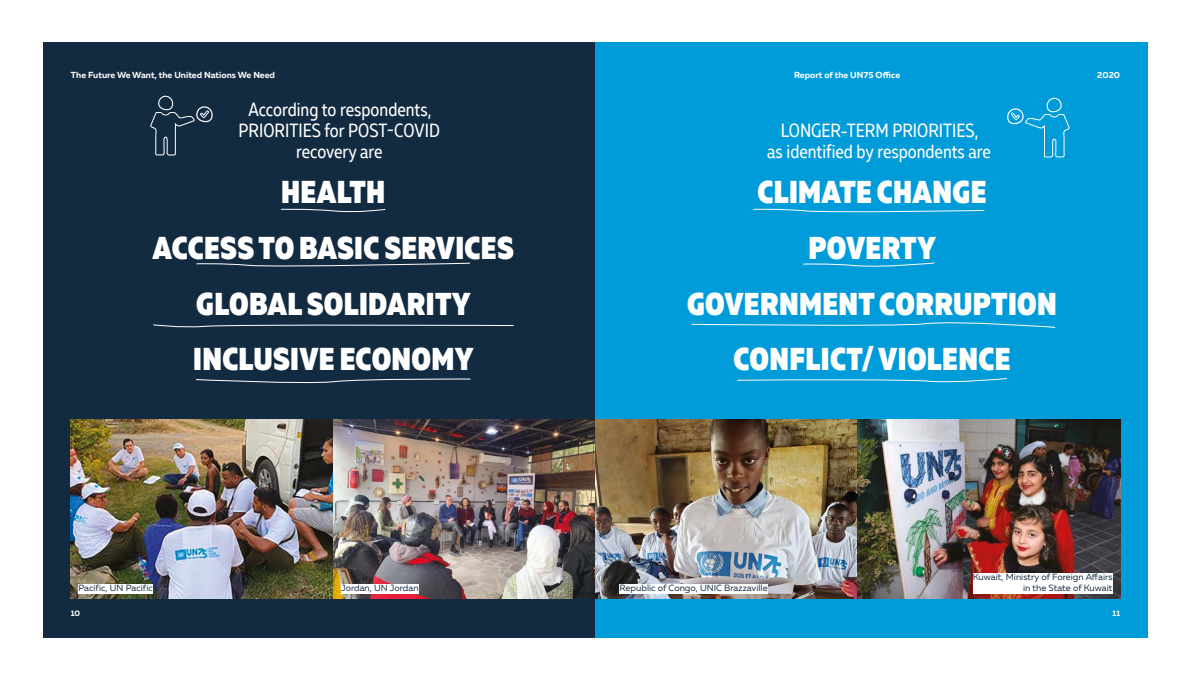
<style>
.page{position:relative;width:1191px;height:681px;background:#fff}
.page>*{position:absolute;margin:0;border:0;box-sizing:border-box;transform-origin:0 0}
.t1{font:900 31.5px/55.7px "Muller Narrow";letter-spacing:.01em;color:#fff;text-align:center}
.t2{font:19px/21px "Muller Narrow";color:#fff;text-align:center}
.t3{font:9px "Muller";color:#132b41}
.t4{font:700 8.8px "Muller";color:#fff}
.t5{font:700 8px "Muller";color:#fff}
</style>
<div class="page">
<div style="left:43px;top:43px;width:552px;height:595px;background:#132b41"></div>
<div style="left:595px;top:43px;width:553px;height:595px;background:#009bd9"></div>
<svg style="left:281px;top:208px;width:105px;height:5px"></svg>
<svg style="left:753px;top:208px;width:232px;height:5px"></svg>
<svg style="left:195px;top:378px;width:276px;height:6px"></svg>
<svg style="left:196px;top:262px;width:274px;height:5px"></svg>
<svg style="left:803px;top:262px;width:132px;height:5px"></svg>
<svg style="left:737px;top:378px;width:270px;height:5px"></svg>
<svg style="left:153px;top:324px;width:361px;height:4px"></svg>
<svg style="left:691px;top:322px;width:365px;height:6px"></svg>
<svg style="left:150px;top:95px;width:63px;height:61px"></svg>
<svg style="left:1007px;top:97px;width:63px;height:61px"></svg>
<img style="left:71px;top:420px;width:1049px;height:178px">
<div style="left:341px;top:584px;width:78px;height:9px;background:#fff"></div>
<div style="left:78px;top:584px;width:75px;height:9px;background:#fff"></div>
<div style="left:972px;top:573px;width:140px;height:20px;background:#fff"></div>
<div style="left:619px;top:584px;width:148px;height:9px;background:#fff"></div>
<p class="t4" style="left:71px;top:69px;width:205px">The Future We Want, the United Nations We Need</p>
<p class="t4" style="left:794px;top:70px;width:108px">Report of the UN75 Office</p>
<p class="t4" style="left:1097px;top:69px;width:24px">2020</p>
<p class="t2" style="left:239px;top:99px;width:203px">According to respondents,<br>PRIORITIES for POST-COVID recovery are</p>
<p class="t2" style="left:767px;top:120px;width:225px">LONGER-TERM PRIORITIES,<br>as identified by respondents are</p>
<p class="t1" style="left:153px;top:164px;width:363px">HEALTH<br>ACCESS TO BASIC SERVICES<br>GLOBAL SOLIDARITY<br>INCLUSIVE ECONOMY</p>
<p class="t1" style="left:687px;top:164px;width:371px">CLIMATE CHANGE<br>POVERTY<br>GOVERNMENT CORRUPTION<br>CONFLICT/ VIOLENCE</p>
<p class="t3" style="left:972px;top:571px;width:141px">Kuwait, Ministry of Foreign Affairs</p>
<p class="t3" style="left:78px;top:582px;width:76px">Pacific, UN Pacific</p>
<p class="t3" style="left:341px;top:582px;width:79px">Jordan, UN Jordan</p>
<p class="t3" style="left:619px;top:582px;width:149px">Republic of Congo, UNIC Brazzaville</p>
<p class="t3" style="left:1023px;top:582px;width:91px">in the State of Kuwait</p>
<p class="t5" style="left:71px;top:608px;width:11px">10</p>
<p class="t5" style="left:1112px;top:608px;width:9px">11</p>
</div>
